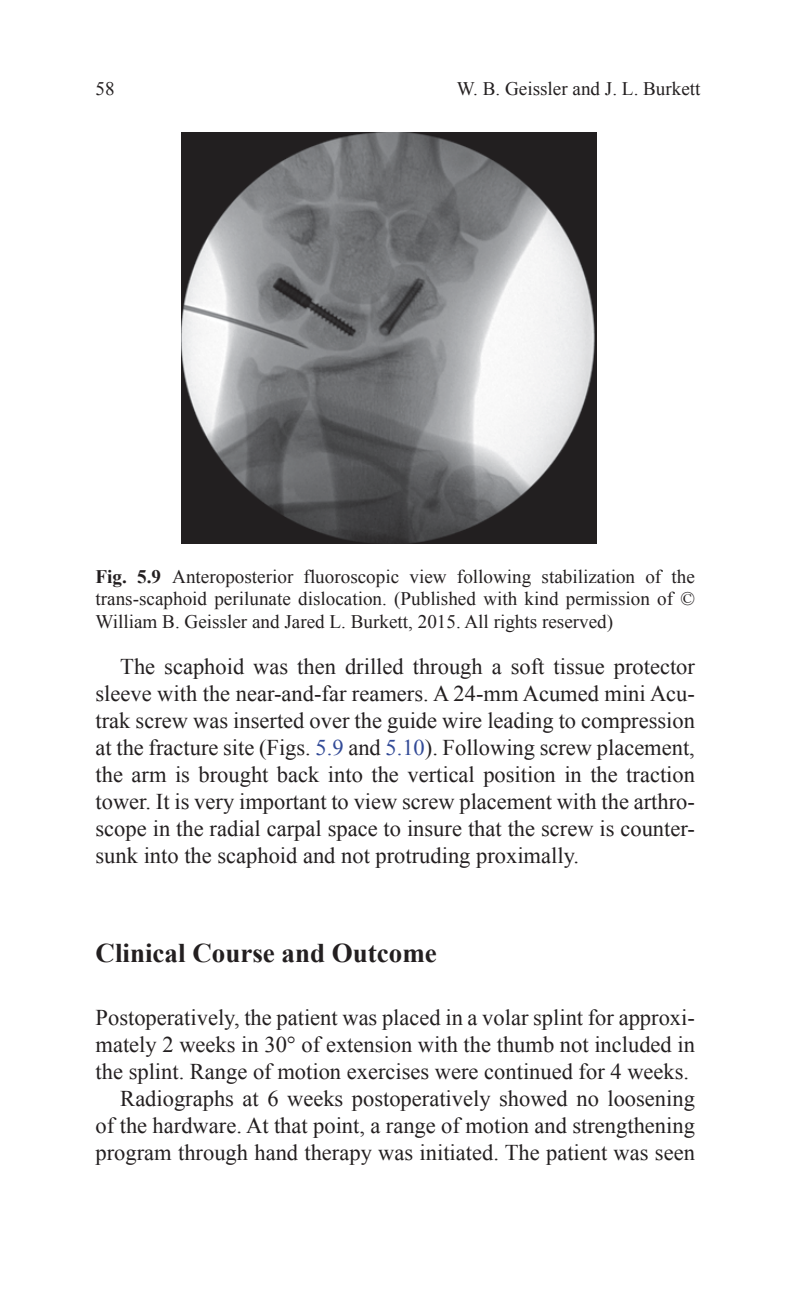
<style>
.page{position:relative;width:810px;height:1296px;background:#fff}
.page>*{position:absolute;margin:0;border:0;box-sizing:border-box;transform-origin:0 0}
.t1{font:27px "Times New Roman PS Bold MT2";color:#231f20}
.t2{font:22.5px/27px "Times New Roman";color:#231f20;text-align:justify}
.t3{font:19.12px/22.5px "Times New Roman";color:#231f20;text-align:justify}
.s1{font-family:"Times New Roman PS Bold MT22"}
.s2{color:#324a97}
</style>
<div class="page">
<img style="left:182px;top:133px;width:414px;height:411px">
<p class="t3" style="left:96px;top:77px;width:21px">58</p>
<p class="t3" style="left:457px;top:77px;width:245px">W. B. Geissler and J. L. Burkett</p>
<p class="t3" style="left:96px;top:565px;width:601px"><span class="s1">Fig. 5.9</span> Anteroposterior fluoroscopic view following stabilization of the trans-scaphoid perilunate dislocation. (Published with kind permission of © William B. Geissler and Jared L. Burkett, 2015. All rights reserved)</p>
<p class="t2" style="left:96px;top:653px;width:601px;text-indent:25px">The scaphoid was then drilled through a soft tissue protector sleeve with the near-and-far reamers. A 24-mm Acumed mini Acu&shy;trak screw was inserted over the guide wire leading to compression at the fracture site (Figs. <span class="s2">5.9</span> and <span class="s2">5.10</span>). Following screw placement, the arm is brought back into the vertical position in the traction tower. It is very important to view screw placement with the arthro&shy;scope in the radial carpal space to insure that the screw is counter&shy;sunk into the scaphoid and not protruding proximally.</p>
<p class="t1" style="left:96px;top:934px;width:343px">Clinical Course and Outcome</p>
<p class="t2" style="left:96px;top:1004px;width:601px;text-align:right">Postoperatively, the patient was placed in a volar splint for approxi&shy;mately 2 weeks in 30° of extension with the thumb not included in the splint. Range of motion exercises were continued for 4 weeks.<br>Radiographs at 6 weeks postoperatively showed no loosening<br>of the hardware. At that point, a range of motion and strengthening program through hand therapy was initiated. The patient was seen</p>
</div>
